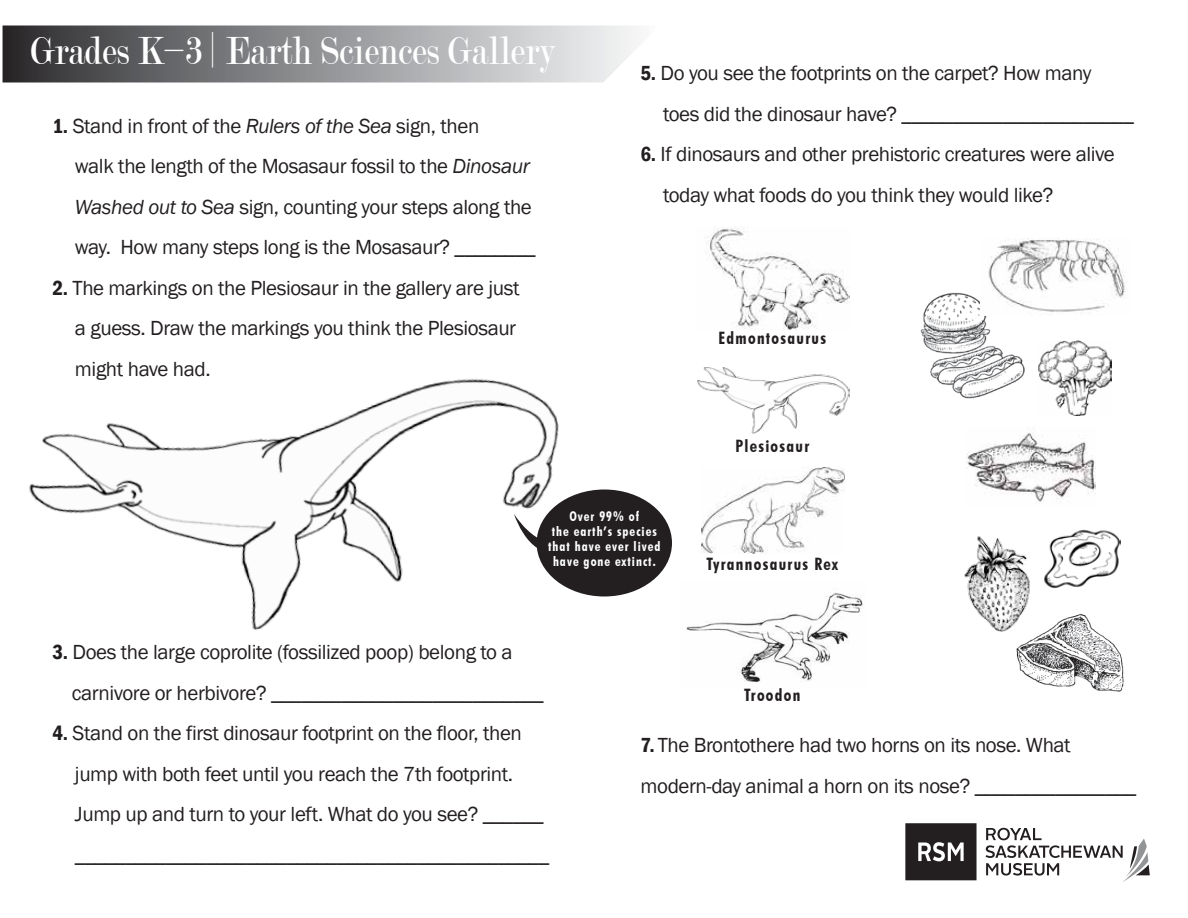
<style>
.page{position:relative;width:1188px;height:918px;background:#fff}
.page>*{position:absolute;margin:0;border:0;box-sizing:border-box;transform-origin:0 0}
.t1{font:42.3px "Modern";color:#fff;scale:.84 1}
.t2{font:21px/40.5px "Franklin Gothic";letter-spacing:-.02em;color:#231f20}
.t3{font:700 condensed 17.1px "Futura BT";letter-spacing:.075em;color:#231f20}
.t4{font:700 condensed 13.35px/15px "Futura BT";letter-spacing:.075em;color:#fff;text-align:center}
.s1{font-weight:600;font-stretch:condensed}
.s2{font-style:italic}
</style>
<div class="page">
<svg style="left:3px;top:26px;width:634px;height:56px;background:#909193"></svg>
<svg style="left:905px;top:823px;width:72px;height:57px;background:#3e3b3b"></svg>
<svg style="left:986px;top:828px;width:164px;height:54px"></svg>
<img style="left:29px;top:378px;width:561px;height:252px">
<svg style="left:514px;top:514px;width:34px;height:51px"></svg>
<img style="left:697px;top:367px;width:152px;height:67px">
<img style="left:706px;top:226px;width:143px;height:104px">
<img style="left:701px;top:468px;width:144px;height:85px">
<img style="left:686px;top:592px;width:177px;height:91px">
<img style="left:1038px;top:341px;width:73px;height:75px">
<img style="left:967px;top:428px;width:129px;height:74px">
<img style="left:1044px;top:529px;width:76px;height:60px">
<img style="left:1016px;top:613px;width:108px;height:79px">
<img style="left:964px;top:536px;width:70px;height:96px">
<img style="left:921px;top:293px;width:104px;height:105px">
<img style="left:980px;top:238px;width:146px;height:77px">
<div style="left:537px;top:490px;width:135px;height:107px;background:#231f20;border-radius:50%"></div>
<h1 class="t1" style="left:30px;top:30px;width:626px">Grades K–3 | Earth Sciences Gallery</h1>
<p class="t2" style="left:75px;top:106px;width:462px;text-indent:-22px"><span class="s1">1.</span> Stand in front of the <span class="s2">Rulers of the Sea</span> sign, then<br>walk the length of the Mosasaur fossil to the <span class="s2">Dinosaur Washed out to Sea</span> sign, counting your steps along the way. How many steps long is the Mosasaur? ________</p>
<p class="t2" style="left:75px;top:268px;width:446px;text-indent:-22px"><span class="s1">2.</span> The markings on the Plesiosaur in the gallery are just a guess. Draw the markings you think the Plesiosaur might have had.</p>
<p class="t2" style="left:663px;top:53px;width:472px;text-indent:-23px"><span class="s1">5.</span> Do you see the footprints on the carpet? How many<br>toes did the dinosaur have? _______________________</p>
<p class="t2" style="left:663px;top:134px;width:453px;text-indent:-22px"><span class="s1">6.</span> If dinosaurs and other prehistoric creatures were alive today what foods do you think they would like?</p>
<p class="t3" style="left:719px;top:327px;width:109px">Edmontosaurus</p>
<p class="t3" style="left:735px;top:436px;width:75px">Plesiosaur</p>
<p class="t4" style="left:548px;top:509px;width:114px">Over 99% of<br>the earth’s species that have ever lived have gone extinct.</p>
<p class="t3" style="left:707px;top:554px;width:133px">Tyrannosaurus Rex</p>
<p class="t2" style="left:72px;top:632px;width:473px;text-indent:-19px"><span class="s1">3.</span> Does the large coprolite (fossilized poop) belong to a carnivore or herbivore? ___________________________</p>
<p class="t2" style="left:75px;top:713px;width:476px;text-indent:-22px"><span class="s1">4.</span> Stand on the first dinosaur footprint on the floor, then jump with both feet until you reach the 7th footprint.<br>Jump up and turn to your left. What do you see? ______ _______________________________________________</p>
<p class="t3" style="left:744px;top:685px;width:58px">Troodon</p>
<p class="t2" style="left:641px;top:725px;width:497px"><span class="s1">7.</span> The Brontothere had two horns on its nose. What modern-day animal a horn on its nose? ________________</p>
</div>
